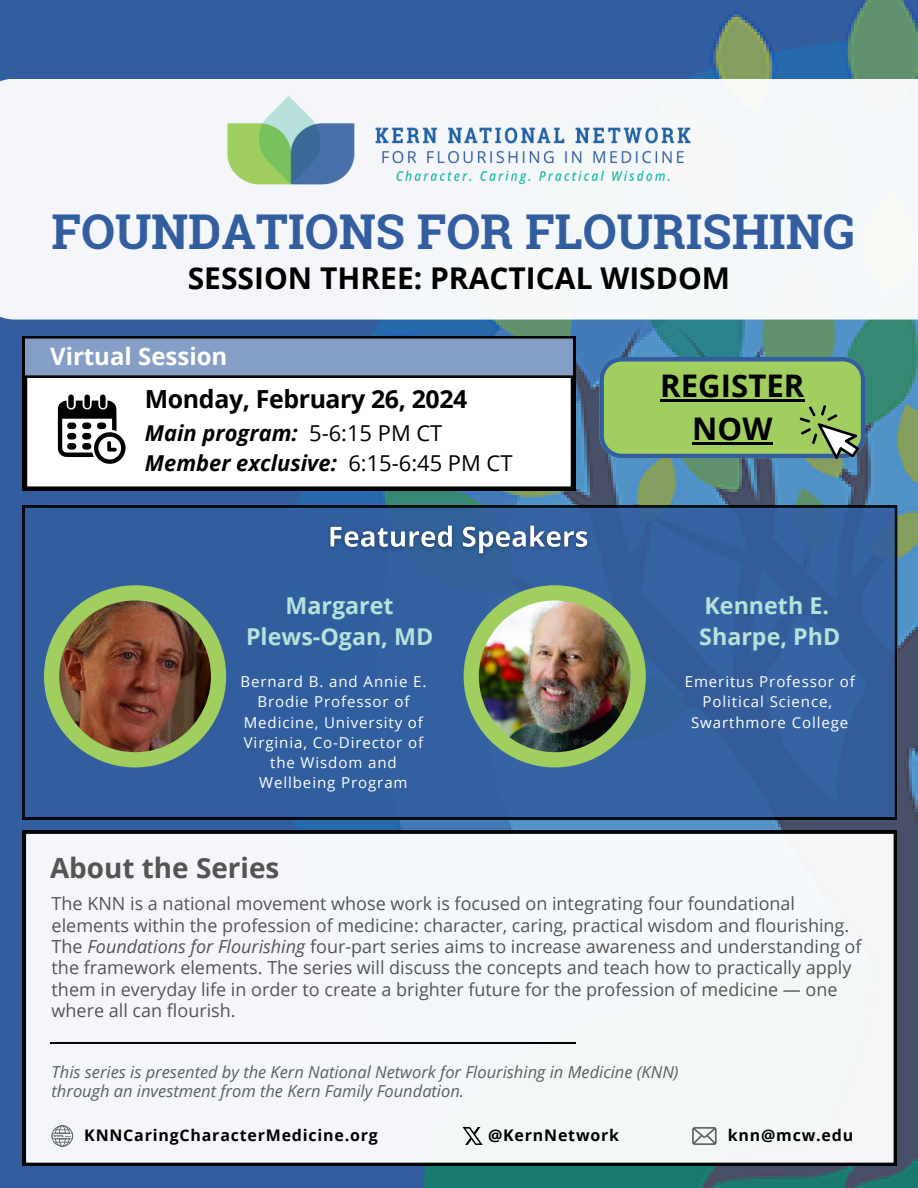
<style>
.page{position:relative;width:918px;height:1188px;background:#325e9f}
.page>*{position:absolute;margin:0;border:0;box-sizing:border-box;transform-origin:0 0}
.t1{font:700 48px "Roboto Slab";color:#325e9f}
.t2{font:700 31.2px/42.8px "Open Sans";color:#000;text-align:center}
.t3{font:700 30px "Open Sans";color:#000}
.t4{font:700 27.9px "Open Sans";color:#545454}
.t5{font:700 24.9px "Open Sans";letter-spacing:-.015em;color:#000}
.t6{font:700 24px "Open Sans";color:#fff}
.t7{font:700 23.25px/31.5px "Open Sans";color:#b7e1da;text-align:center}
.t8{font:italic 700 21.9px "Open Sans";color:#000}
.t9{font:18px/21.3px "Open Sans";color:#545454}
.t10{font:italic 16.5px/19.2px "Open Sans";color:#5a605e}
.t11{font:700 16.05px "Open Sans";letter-spacing:.05em;color:#000}
.t12{font:15px/20.2px "Open Sans";letter-spacing:.06em;color:#fff;text-align:center}
.s1{font-weight:400;font-style:normal}
.s2{font-style:italic}
</style>
<div class="page">
<img style="left:174px;top:0;width:744px;height:1188px">
<div style="left:23px;top:378px;width:552px;height:113px;background:#fff"></div>
<div style="left:68px;top:395px;width:6px;height:13px;background:#000;border-radius:3px"></div>
<div style="left:84px;top:395px;width:6px;height:13px;background:#000;border-radius:3px"></div>
<div style="left:100px;top:395px;width:6px;height:13px;background:#000;border-radius:3px"></div>
<svg style="left:58px;top:400px;width:67px;height:64px;background:#848484"></svg>
<div style="left:23px;top:831px;width:874px;height:335px;background:#f4f7fa"></div>
<hr style="left:50px;top:1042px;width:525px;height:2px;background:#000">
<svg style="left:52px;top:1125px;width:21px;height:22px"></svg>
<div style="left:0;top:79px;width:918px;height:241px;background:#f4f6fa"></div>
<img style="left:223px;top:92px;width:471px;height:97px">
<svg style="left:599px;top:357px;width:266px;height:108px;background:#8bb667"></svg>
<svg style="left:23px;top:506px;width:874px;height:313px"></svg>
<svg style="left:44px;top:585px;width:182px;height:182px"></svg>
<img style="left:59px;top:600px;width:152px;height:152px">
<svg style="left:464px;top:585px;width:182px;height:182px"></svg>
<img style="left:479px;top:600px;width:152px;height:152px">
<svg style="left:23px;top:336px;width:552px;height:42px;background:#7389ab"></svg>
<svg style="left:692px;top:1127px;width:25px;height:18px"></svg>
<svg style="left:463px;top:1127px;width:20px;height:18px"></svg>
<img style="left:324px;top:518px;width:271px;height:44px">
<p class="t1" style="left:51px;top:199px;width:805px">FOUNDATIONS FOR FLOURISHING</p>
<p class="t3" style="left:188px;top:257px;width:544px">SESSION THREE: PRACTICAL WISDOM</p>
<h4 class="t6" style="left:50px;top:340px;width:179px">Virtual Session</h4>
<h3 class="t5" style="left:145px;top:381px;width:324px">Monday, February 26, 2024</h3>
<h6 class="t8" style="left:145px;top:417px;width:299px">Main program: <span class="s1">5-6:15 PM CT</span></h6>
<h6 class="t8" style="left:145px;top:448px;width:369px">Member exclusive: <span class="s1">6:15-6:45 PM CT</span></h6>
<p class="t2" style="left:660px;top:364px;width:146px">REGISTER<br>NOW</p>
<h4 class="t7" style="left:246px;top:589px;width:189px">Margaret<br>Plews-Ogan, MD</h4>
<h5 class="t7" style="left:699px;top:589px;width:142px;text-align:left">Kenneth E.<br>Sharpe, PhD</h5>
<h5 class="t12" style="left:685px;top:671px;width:171px">Emeritus Professor of<br>Political Science,</h5>
<p class="t12" style="left:691px;top:712px;width:159px">Swarthmore College</p>
<p class="t12" style="left:240px;top:671px;width:187px">Bernard B. and Annie E.<br>Brodie Professor of<br>Medicine, University of<br>Virginia, Co-Director of the Wisdom and<br>Wellbeing Program</p>
<p class="t4" style="left:50px;top:849px;width:231px">About the Series</p>
<p class="t9" style="left:52px;top:893px;width:811px">The KNN is a national movement whose work is focused on integrating four foundational elements within the profession of medicine: character, caring, practical wisdom and flourishing.<br>The <span class="s2">Foundations for Flourishing</span> four-part series aims to increase awareness and understanding of the framework elements. The series will discuss the concepts and teach how to practically apply them in everyday life in order to create a brighter future for the profession of medicine — one where all can flourish.</p>
<h4 class="t10" style="left:52px;top:1062px;width:629px">This series is presented by the Kern National Network for Flourishing in Medicine (KNN) through an investment from the Kern Family Foundation.</h4>
<p class="t11" style="left:84px;top:1124px;width:295px">KNNCaringCharacterMedicine.org</p>
<h4 class="t11" style="left:488px;top:1124px;width:133px">@KernNetwork</h4>
<h2 class="t11" style="left:728px;top:1124px;width:127px">knn@mcw.edu</h2>
</div>
